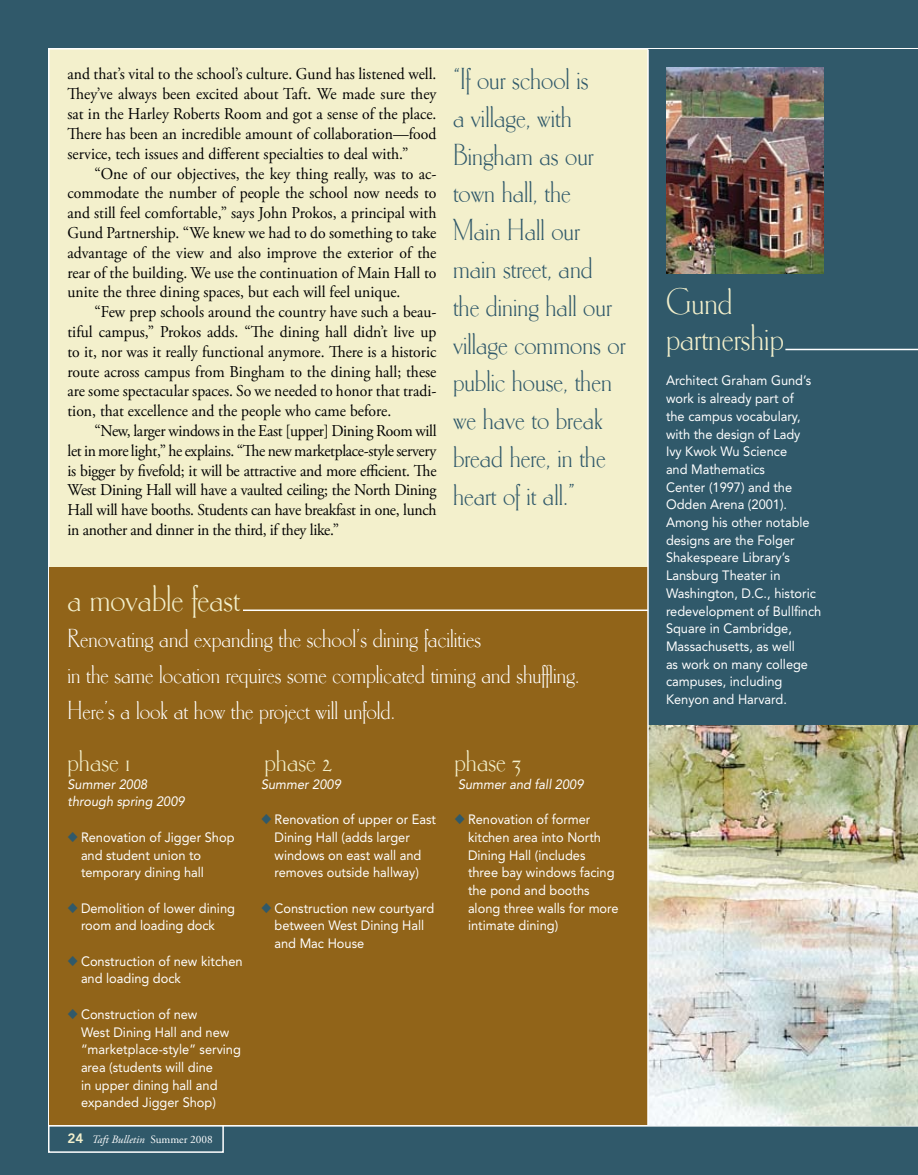
<style>
.page{position:relative;width:918px;height:1175px;background:#fff}
.page>*{position:absolute;margin:0;border:0;box-sizing:border-box;transform-origin:0 0}
.t1{font:39px/36px "Carlton Let Plain";color:#f3f0cc;scale:.95 1}
.t2{font:31.5px/37.8px "Carlton Let Plain";color:#30596a;scale:.95 1}
.t3{font:31.5px "Carlton Let Plain";color:#f3f0cc;scale:.95 1}
.t4{font:27px/36px "Carlton Let Plain";color:#fff;scale:.95 1}
.t5{font:16.5px/19.8px "Adobe Garamond Pro";color:#000;text-align:justify;scale:.95 1}
.t6{font:13.5px/17.7px "Avenir";color:#fff;scale:.95 1}
.t7{font:italic 13.5px/17.7px "Avenir";color:#fff;scale:.95 1}
.t8{font:italic 11.25px "Adobe Garamond Pro";color:#fff}
.s1{font-family:"Mathematical Pi Six";color:#30596a}
.s2{font-family:"Avenir";font-weight:800;font-style:normal;font-size:13.5px;color:#f3f0cc}
.s3{font-style:normal}
</style>
<div class="page">
<div style="left:0;top:0;width:918px;height:1174px;background:#30596a"></div>
<svg style="left:48px;top:1127px;width:176px;height:26px"></svg>
<div style="left:48px;top:48px;width:870px;height:1079px;background:#f3f0cc"></div>
<img style="left:649px;top:725px;width:269px;height:400px">
<div style="left:648px;top:49px;width:270px;height:676px;background:#30596a"></div>
<div style="left:50px;top:567px;width:598px;height:558px;background:#916419"></div>
<img style="left:666px;top:68px;width:158px;height:205px">
<hr style="left:243px;top:609px;width:405px;height:2px;background:#fff">
<hr style="left:785px;top:349px;width:133px;height:1px;background:#fff">
<hr style="left:647px;top:49px;width:2px;height:1076px;background:#fff">
<p class="t5" style="left:68px;top:65px;width:390px">and that’s vital to the school’s culture. Gund has listened well.<br>They’ve always been excited about Taft. We made sure they sat in the Harley Roberts Room and got a sense of the place.<br>There has been an incredible amount of collaboration—food service, tech issues and different specialties to deal with.”</p>
<p class="t5" style="left:68px;top:164px;width:390px;text-indent:27px">“One of our objectives, the key thing really, was to ac&shy;commodate the number of people the school now needs to and still feel comfortable,” says John Prokos, a principal with Gund Partnership. “We knew we had to do something to take advantage of the view and also improve the exterior of the rear of the building. We use the continuation of Main Hall to unite the three dining spaces, but each will feel unique.</p>
<p class="t5" style="left:68px;top:303px;width:390px;text-indent:27px">“Few prep schools around the country have such a beau&shy;tiful campus,” Prokos adds. “The dining hall didn’t live up to it, nor was it really functional anymore. There is a historic route across campus from Bingham to the dining hall; these are some spectacular spaces. So we needed to honor that tradi&shy;tion, that excellence and the people who came before.</p>
<p class="t5" style="left:68px;top:421px;width:390px;text-indent:27px">“New, larger windows in the East [upper] Dining Room will let in more light,” he explains. “The new marketplace-style servery is bigger by fivefold; it will be attractive and more efficient. The West Dining Hall will have a vaulted ceiling; the North Dining Hall will have booths. Students can have breakfast in one, lunch in another and dinner in the third, if they like.”</p>
<h2 class="t2" style="left:453px;top:60px;width:183px">“If our school is<br>a village, with<br>Bingham as our town hall, the<br>Main Hall our main street, and the dining hall our village commons or public house, then we have to break bread here, in the heart of it all.”</h2>
<h1 class="t1" style="left:68px;top:581px;width:183px">a movable feast</h1>
<h3 class="t4" style="left:68px;top:621px;width:541px">Renovating and expanding the school’s dining facilities<br>in the same location requires some complicated timing and shuffling.<br>Here’s a look at how the project will unfold.</h3>
<h2 class="t3" style="left:68px;top:745px;width:67px">phase 1</h2>
<p class="t7" style="left:68px;top:775px;width:125px">Summer 2008 through spring 2009</p>
<p class="t6" style="left:81px;top:828px;width:163px;text-indent:-14px"><span class="s1">R</span> Renovation of Jigger Shop and student union to temporary dining hall</p>
<p class="t6" style="left:68px;top:899px;width:178px;text-align:center"><span class="s1">R</span> Demolition of lower dining room and loading dock</p>
<p class="t6" style="left:81px;top:952px;width:172px;text-indent:-14px"><span class="s1">R</span> Construction of new kitchen and loading dock</p>
<p class="t6" style="left:81px;top:1005px;width:170px;text-indent:-14px"><span class="s1">R</span> Construction of new<br>West Dining Hall and new “marketplace-style” serving area (students will dine<br>in upper dining hall and expanded Jigger Shop)</p>
<p class="t8" style="left:68px;top:1133px;width:147px"><span class="s2">24</span> Taft Bulletin <span class="s3">Summer 2008</span></p>
<h2 class="t3" style="left:265px;top:745px;width:72px">phase 2</h2>
<p class="t7" style="left:261px;top:775px;width:86px">Summer 2009</p>
<p class="t6" style="left:275px;top:810px;width:172px;text-indent:-14px"><span class="s1">R</span> Renovation of upper or East<br>Dining Hall (adds larger windows on east wall and removes outside hallway)</p>
<p class="t6" style="left:275px;top:899px;width:170px;text-indent:-14px"><span class="s1">R</span> Construction new courtyard between West Dining Hall and Mac House</p>
<h2 class="t3" style="left:454px;top:745px;width:71px">phase 3</h2>
<p class="t7" style="left:458px;top:775px;width:134px">Summer and fall 2009</p>
<p class="t6" style="left:468px;top:810px;width:160px;text-indent:-14px"><span class="s1">R</span> Renovation of former kitchen area into North<br>Dining Hall (includes three bay windows facing the pond and booths along three walls for more intimate dining)</p>
<h1 class="t1" style="left:666px;top:284px;width:126px">Gund partnership</h1>
<p class="t6" style="left:666px;top:372px;width:165px">Architect Graham Gund’s work is already part of<br>the campus vocabulary, with the design of Lady<br>Ivy Kwok Wu Science<br>and Mathematics<br>Center (1997) and the<br>Odden Arena (2001).<br>Among his other notable designs are the Folger<br>Shakespeare Library’s<br>Lansburg Theater in<br>Washington, D.C., historic redevelopment of Bullfinch<br>Square in Cambridge,<br>Massachusetts, as well<br>as work on many college campuses, including<br>Kenyon and Harvard.</p>
</div>
